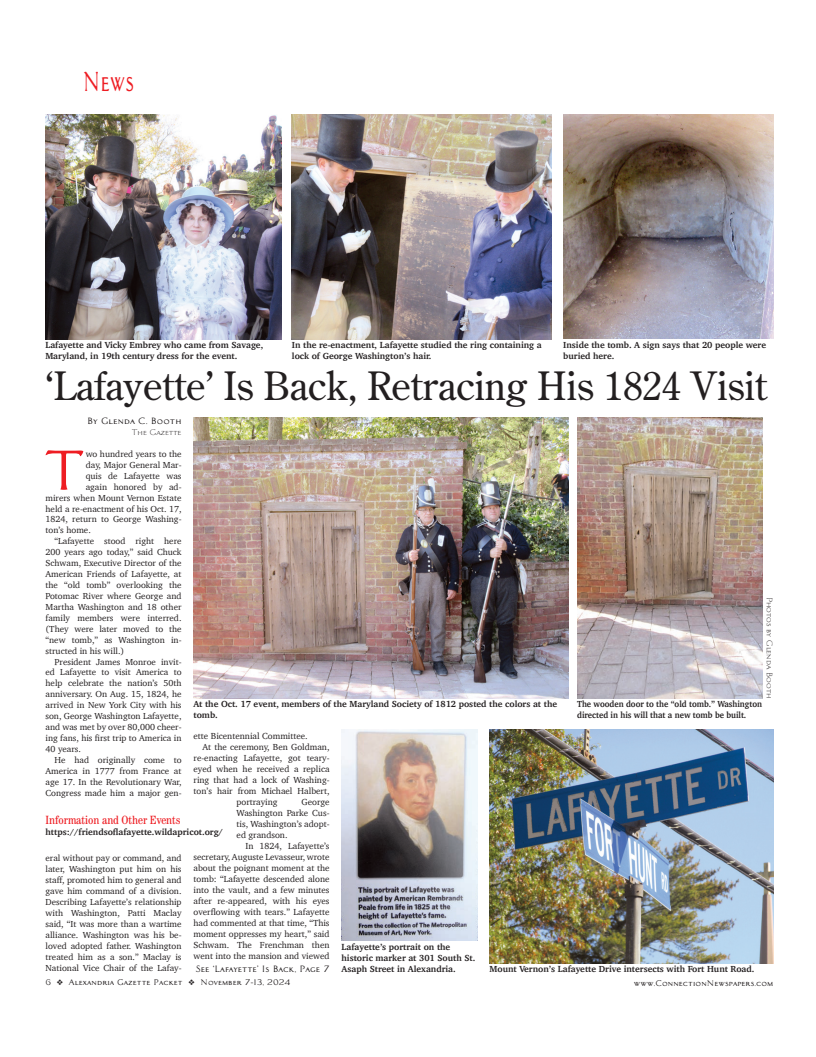
<style>
.page{position:relative;width:816px;height:1057px;background:#fff}
.page>*{position:absolute;margin:0;border:0;box-sizing:border-box;transform-origin:0 0}
.Drop_Cap_4_RED{font:54.8px "Architect Bold V";color:#ee1d23}
._30hd{font:39px "Century Old Style";color:#231f20}
.hdr_30{font:27px "Architect Bold V";color:#ee1d23;scale:.7 1}
.ro1{font:condensed 12px "Century IT Cby BT";color:#ee1d23}
.bt{font:9px/11px "Charter";color:#231f20;text-align:justify}
.cl{font:700 9px/11px "Charter";color:#231f20}
.cl-2{font:700 9px/11px "Charter";color:#231f20;scale:.91 1}
._1b{font:9px "Architect Bold V";color:#231f20;scale:.96 1}
.bt-2{font:8.9px/10.9px "Charter";color:#231f20;text-align:justify}
.Drop_Cap_4_RED-2{font:8.9px "Charter";color:#231f20}
._1b-2{font:8.9px "Architect Bold V";color:#231f20}
.t1{font:8px "Architect Bold V";color:#231f20}
.pc{font:8px "Architect Roman V";color:#231f20}
._2b{font:7.9px "Architect Roman V";color:#231f20}
</style>
<div class="page">
<img style="left:194px;top:417px;width:374px;height:281px">
<img style="left:577px;top:417px;width:185px;height:281px">
<img style="left:45px;top:115px;width:237px;height:224px">
<img style="left:563px;top:115px;width:210px;height:223px">
<img style="left:292px;top:115px;width:259px;height:224px">
<img style="left:489px;top:729px;width:284px;height:234px">
<img style="left:341px;top:729px;width:136px;height:210px">
<p class="hdr_30" style="left:83px;top:66px;width:75px">News</p>
<p class="cl" style="left:45px;top:339px;width:219px">Lafayette and Vicky Embrey who came from Savage,<br>Maryland, in 19th century dress for the event.</p>
<p class="cl" style="left:292px;top:339px;width:251px">In the re-enactment, Lafayette studied the ring containing a lock of George Washington’s hair.</p>
<p class="cl" style="left:563px;top:339px;width:204px">Inside the tomb. A sign says that 20 people were buried here.</p>
<p class="_30hd" style="left:46px;top:361px;width:723px">‘Lafayette’ Is Back, Retracing His 1824 Visit</p>
<p class="_1b-2" style="left:87px;top:416px;width:96px">By Glenda C. Booth</p>
<p class="_2b" style="left:132px;top:427px;width:51px">The Gazette</p>
<p class="Drop_Cap_4_RED" style="left:43px;top:439px;width:44px">T</p>
<p class="Drop_Cap_4_RED-2" style="left:86px;top:446px;width:97px">wo hundred years to the</p>
<p class="Drop_Cap_4_RED-2" style="left:86px;top:457px;width:97px">day, Major General Mar-</p>
<p class="Drop_Cap_4_RED-2" style="left:86px;top:468px;width:97px">quis de Lafayette was</p>
<p class="Drop_Cap_4_RED-2" style="left:86px;top:479px;width:97px">again honored by ad-</p>
<p class="Drop_Cap_4_RED-2" style="left:46px;top:490px;width:137px">mirers when Mount Vernon Estate</p>
<p class="Drop_Cap_4_RED-2" style="left:46px;top:500px;width:137px">held a re-enactment of his Oct. 17,</p>
<p class="Drop_Cap_4_RED-2" style="left:46px;top:511px;width:137px">1824, return to George Washing-</p>
<p class="Drop_Cap_4_RED-2" style="left:46px;top:522px;width:47px">ton’s home.</p>
<p class="bt-2" style="left:46px;top:535px;width:137px;text-indent:9px">“Lafayette stood right here 200 years ago today,” said Chuck Schwam, Executive Director of the American Friends of Lafayette, at the “old tomb” overlooking the Potomac River where George and Martha Washington and 18 other family members were interred. (They were later moved to the “new tomb,” as Washington in&shy;structed in his will.)</p>
<p class="bt-2" style="left:46px;top:655px;width:137px;text-indent:9px">President James Monroe invit&shy;ed Lafayette to visit America to help celebrate the nation’s 50th anniversary. On Aug. 15, 1824, he arrived in New York City with his son, George Washington Lafayette, and was met by over 80,000 cheer&shy;ing fans, his first trip to America in 40 years.</p>
<p class="bt-2" style="left:46px;top:754px;width:137px;text-indent:9px">He had originally come to America in 1777 from France at age 17. In the Revolutionary War, Congress made him a major gen-</p>
<p class="pc" style="left:774px;top:596px;width:103px;rotate:90deg">Photos by Glenda Booth</p>
<p class="cl" style="left:194px;top:698px;width:365px">At the Oct. 17 event, members of the Maryland Society of 1812 posted the colors at the tomb.</p>
<p class="cl-2" style="left:577px;top:698px;width:205px">The wooden door to the “old tomb.” Washington directed in his will that a new tomb be built.</p>
<p class="bt" style="left:194px;top:729px;width:116px">ette Bicentennial Committee.</p>
<p class="bt" style="left:203px;top:740px;width:128px">At the ceremony, Ben Goldman,</p>
<p class="bt" style="left:194px;top:751px;width:137px">re-enacting Lafayette, got teary-</p>
<p class="bt" style="left:194px;top:762px;width:137px">eyed when he received a replica</p>
<p class="bt" style="left:194px;top:773px;width:137px">ring that had a lock of Washing-</p>
<p class="bt" style="left:194px;top:784px;width:137px">ton’s hair from Michael Halbert,</p>
<p class="bt" style="left:237px;top:795px;width:43px">portraying</p>
<p class="bt" style="left:237px;top:795px;width:94px;text-indent:65px">George Washington Parke Cus&shy;tis, Washington’s adopt&shy;ed grandson.</p>
<p class="bt" style="left:194px;top:839px;width:137px;text-indent:52px">In 1824, Lafayette’s secretary, Auguste Levasseur, wrote about the poignant moment at the tomb: “Lafayette descended alone into the vault, and a few minutes after re-appeared, with his eyes overflowing with tears.” Lafayette had commented at that time, “This moment oppresses my heart,” said Schwam. The Frenchman then went into the mansion and viewed</p>
<p class="ro1" style="left:46px;top:812px;width:137px">Information and Other Events</p>
<p class="cl" style="left:46px;top:826px;width:179px">https://friendsoflafayette.wildapricot.org/</p>
<p class="bt-2" style="left:46px;top:852px;width:137px">eral without pay or command, and later, Washington put him on his staff, promoted him to general and gave him command of a division.<br>Describing Lafayette’s relationship with Washington, Patti Maclay said, “It was more than a wartime alliance. Washington was his be&shy;loved adopted father. Washington treated him as a son.” Maclay is National Vice Chair of the Lafay-</p>
<p class="cl" style="left:341px;top:941px;width:135px">Lafayette’s portrait on the historic marker at 301 South St.<br>Asaph Street in Alexandria.</p>
<p class="cl" style="left:489px;top:963px;width:266px">Mount Vernon’s Lafayette Drive intersects with Fort Hunt Road.</p>
<p class="_1b" style="left:196px;top:963px;width:141px">See ‘Lafayette’ Is Back, Page 7</p>
<p class="t1" style="left:45px;top:977px;width:246px">6 ❖ Alexandria Gazette Packet ❖ November 7-13, 2024</p>
<p class="t1" style="left:634px;top:978px;width:141px">www.ConnectionNewspapers.com</p>
</div>
